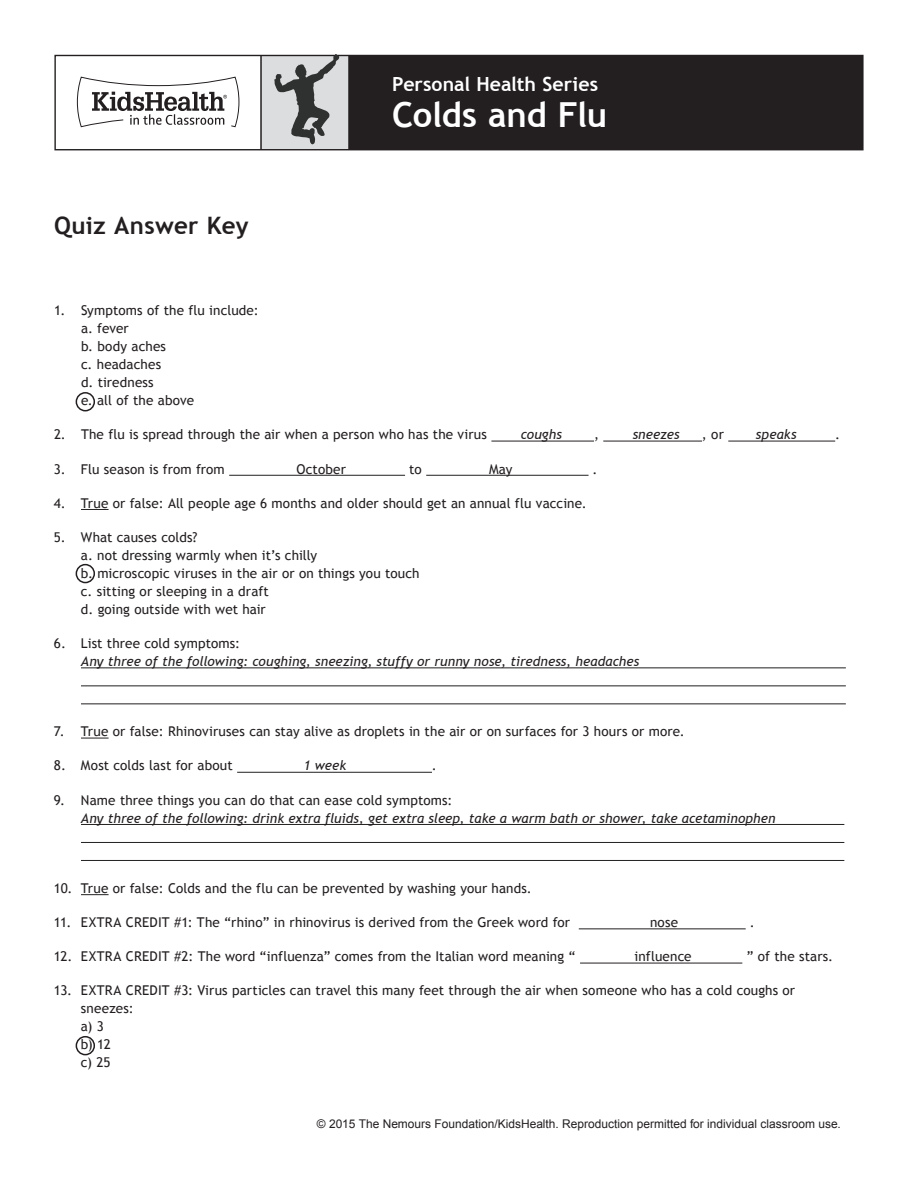
<style>
.page{position:relative;width:918px;height:1188px;background:#fff}
.page>*{position:absolute;margin:0;border:0;box-sizing:border-box;transform-origin:0 0}
.t1{font:700 34.5px "Trebuchet MS";letter-spacing:-.01em;color:#fff}
.t2{font:700 24px "Trebuchet MS";letter-spacing:.015em;color:#231f20}
.t3{font:700 19.5px "Trebuchet MS";color:#fff}
.t4{font:13.5px/18px "Trebuchet MS";letter-spacing:.01em;color:#231f20}
.t5{font:italic 13.5px "Trebuchet MS";letter-spacing:.005em;color:#231f20}
.t6{font:12px "Arial";color:#231f20}
</style>
<div class="page">
<div style="left:261px;top:55px;width:88px;height:95px;background:#dcdddf"></div>
<div style="left:349px;top:55px;width:513px;height:95px;background:#231f20"></div>
<svg style="left:76px;top:76px;width:164px;height:52px"></svg>
<hr style="left:348px;top:55px;width:2px;height:95px;background:#231f20">
<hr style="left:260px;top:55px;width:2px;height:95px;background:#231f20">
<div style="left:54px;top:55px;width:810px;height:95px;border:1px solid #231f20"></div>
<svg style="left:274px;top:54px;width:65px;height:91px"></svg>
<hr style="left:491px;top:441px;width:103px;height:1px;background:#231f20">
<hr style="left:603px;top:441px;width:99px;height:1px;background:#231f20">
<hr style="left:728px;top:441px;width:107px;height:1px;background:#231f20">
<hr style="left:229px;top:475px;width:176px;height:1px;background:#231f20">
<hr style="left:426px;top:475px;width:163px;height:1px;background:#231f20">
<svg style="left:81px;top:509px;width:28px;height:1px"></svg>
<hr style="left:81px;top:667px;width:765px;height:1px;background:#231f20">
<hr style="left:81px;top:685px;width:765px;height:1px;background:#231f20">
<hr style="left:81px;top:703px;width:765px;height:1px;background:#231f20">
<svg style="left:81px;top:738px;width:28px;height:1px"></svg>
<hr style="left:237px;top:772px;width:195px;height:1px;background:#231f20">
<hr style="left:81px;top:824px;width:763px;height:1px;background:#231f20">
<hr style="left:81px;top:842px;width:763px;height:1px;background:#231f20">
<hr style="left:81px;top:860px;width:763px;height:1px;background:#231f20">
<svg style="left:81px;top:894px;width:28px;height:1px"></svg>
<hr style="left:579px;top:928px;width:167px;height:1px;background:#231f20">
<hr style="left:580px;top:963px;width:162px;height:1px;background:#231f20">
<div style="left:76px;top:392px;width:19px;height:19px;border:2px solid #231f20;border-radius:50%"></div>
<div style="left:76px;top:564px;width:19px;height:19px;border:2px solid #231f20;border-radius:50%"></div>
<div style="left:76px;top:1036px;width:19px;height:19px;border:2px solid #231f20;border-radius:50%"></div>
<h3 class="t3" style="left:392px;top:71px;width:207px">Personal Health Series</h3>
<h1 class="t1" style="left:392px;top:93px;width:217px">Colds and Flu</h1>
<h2 class="t2" style="left:54px;top:210px;width:196px">Quiz Answer Key</h2>
<p class="t4" style="left:81px;top:302px;width:179px;text-indent:-27px">1. Symptoms of the flu include: a. fever<br>b. body aches<br>c. headaches<br>d. tiredness<br>e. all of the above</p>
<p class="t4" style="left:54px;top:426px;width:435px">2. The flu is spread through the air when a person who has the virus</p>
<p class="t5" style="left:521px;top:427px;width:43px">coughs</p>
<p class="t4" style="left:594px;top:426px;width:6px">,</p>
<p class="t5" style="left:633px;top:427px;width:48px">sneezes</p>
<p class="t4" style="left:702px;top:426px;width:23px">, or</p>
<p class="t5" style="left:756px;top:427px;width:42px">speaks</p>
<p class="t4" style="left:835px;top:426px;width:6px">.</p>
<p class="t4" style="left:54px;top:460px;width:172px">3. Flu season is from from</p>
<p class="t4" style="left:296px;top:460px;width:51px">October</p>
<p class="t4" style="left:409px;top:460px;width:14px">to</p>
<p class="t4" style="left:489px;top:460px;width:25px">May</p>
<p class="t4" style="left:592px;top:460px;width:6px">.</p>
<p class="t4" style="left:54px;top:494px;width:534px">4. True or false: All people age 6 months and older should get an annual flu vaccine.</p>
<p class="t4" style="left:81px;top:528px;width:340px;text-indent:-27px">5. What causes colds?<br>a. not dressing warmly when it’s chilly<br>b. microscopic viruses in the air or on things you touch c. sitting or sleeping in a draft<br>d. going outside with wet hair</p>
<p class="t4" style="left:54px;top:634px;width:188px">6. List three cold symptoms:</p>
<p class="t5" style="left:81px;top:653px;width:560px">Any three of the following: coughing, sneezing, stuffy or runny nose, tiredness, headaches</p>
<p class="t4" style="left:54px;top:723px;width:632px">7. True or false: Rhinoviruses can stay alive as droplets in the air or on surfaces for 3 hours or more.</p>
<p class="t4" style="left:54px;top:757px;width:180px">8. Most colds last for about</p>
<p class="t5" style="left:304px;top:758px;width:44px">1 week</p>
<p class="t4" style="left:432px;top:757px;width:6px">.</p>
<p class="t4" style="left:54px;top:791px;width:400px">9. Name three things you can do that can ease cold symptoms:</p>
<p class="t5" style="left:81px;top:810px;width:696px">Any three of the following: drink extra fluids, get extra sleep, take a warm bath or shower, take acetaminophen</p>
<p class="t4" style="left:54px;top:879px;width:479px">10. True or false: Colds and the flu can be prevented by washing your hands.</p>
<p class="t4" style="left:54px;top:913px;width:518px">11. EXTRA CREDIT #1: The “rhino” in rhinovirus is derived from the Greek word for</p>
<p class="t4" style="left:650px;top:913px;width:30px">nose</p>
<p class="t4" style="left:750px;top:913px;width:6px">.</p>
<p class="t4" style="left:54px;top:948px;width:523px">12. EXTRA CREDIT #2: The word “influenza” comes from the Italian word meaning “</p>
<p class="t4" style="left:635px;top:948px;width:59px">influence</p>
<p class="t4" style="left:746px;top:948px;width:88px">” of the stars.</p>
<p class="t4" style="left:81px;top:982px;width:716px;text-indent:-27px">13. EXTRA CREDIT #3: Virus particles can travel this many feet through the air when someone who has a cold coughs or sneezes:<br>a) 3<br>b) 12<br>c) 25</p>
<p class="t6" style="left:317px;top:1116px;width:526px">© 2015 The Nemours Foundation/KidsHealth. Reproduction permitted for individual classroom use.</p>
</div>
